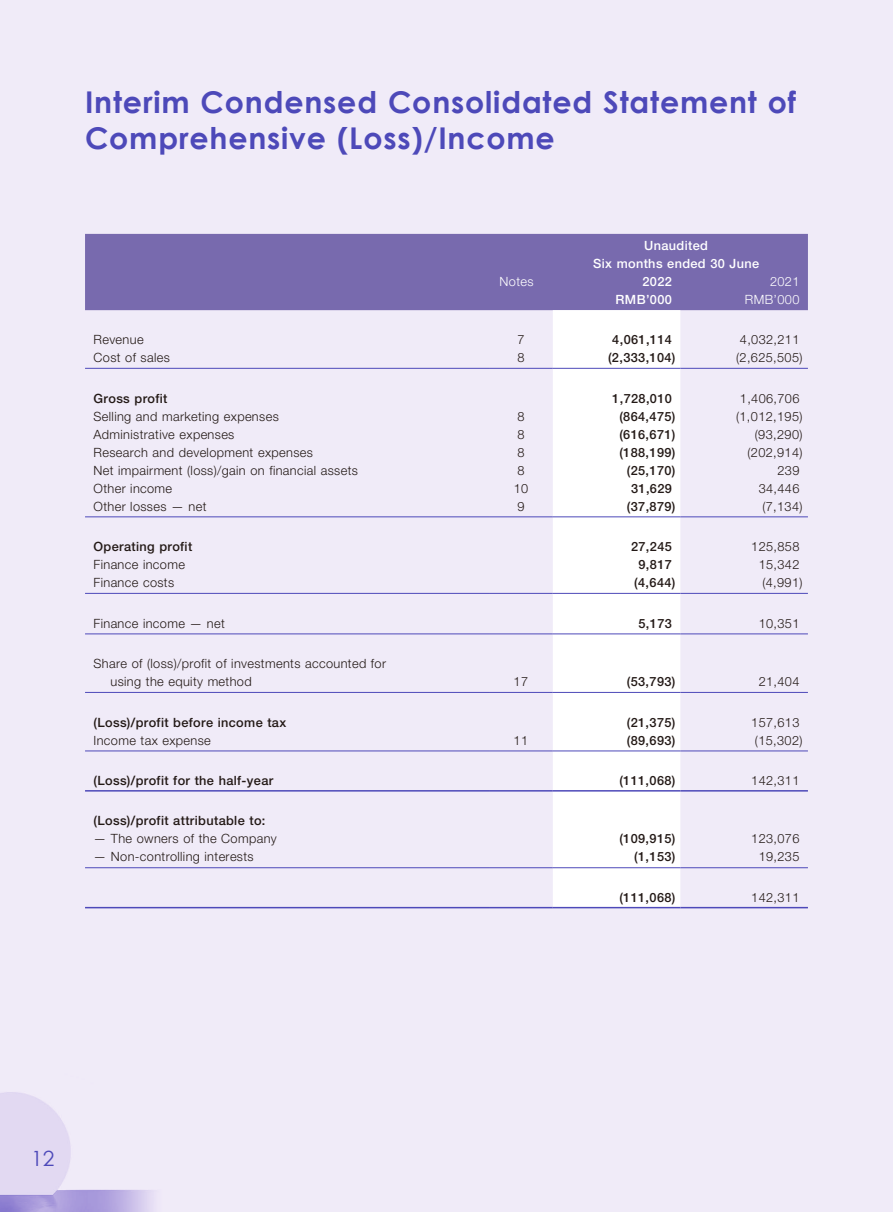
<style>
.page{position:relative;width:893px;height:1212px;background:#fff}
.page>*{position:absolute;margin:0;border:0;box-sizing:border-box;transform-origin:0 0}
.t1{font:700 30px/36px "Century Gothic";letter-spacing:.03em;color:#4d49b9}
.t2{font:21px "Century Gothic";color:#4d49b9}
.t3{font:300 12.75px/18px "Helvetica Neue LT Std";letter-spacing:.03em;color:#231916}
.t4{font:500 12.75px "Helvetica Neue LT Std";letter-spacing:.03em;color:#231916}
.t5{font:500 12.75px/18px "Helvetica Neue LT Std";letter-spacing:.03em;color:#fff;text-align:center}
.t6{font:300 12.75px "Helvetica Neue LT Std";letter-spacing:.03em;color:#fff}
</style>
<div class="page">
<div style="left:85px;top:234px;width:723px;height:76px;background:#786aae"></div>
<svg style="left:553px;top:310px;width:127px;height:597px"></svg>
<hr style="left:85px;top:368px;width:404px;height:1px;background:#4d49b9">
<hr style="left:489px;top:368px;width:64px;height:1px;background:#4d49b9">
<hr style="left:553px;top:368px;width:127px;height:1px;background:#4d49b9">
<hr style="left:680px;top:368px;width:128px;height:1px;background:#4d49b9">
<hr style="left:85px;top:516px;width:404px;height:1px;background:#4d49b9">
<hr style="left:489px;top:516px;width:64px;height:1px;background:#4d49b9">
<hr style="left:553px;top:516px;width:127px;height:1px;background:#4d49b9">
<hr style="left:680px;top:516px;width:128px;height:1px;background:#4d49b9">
<hr style="left:85px;top:593px;width:404px;height:1px;background:#4d49b9">
<hr style="left:489px;top:593px;width:64px;height:1px;background:#4d49b9">
<hr style="left:553px;top:593px;width:127px;height:1px;background:#4d49b9">
<hr style="left:680px;top:593px;width:128px;height:1px;background:#4d49b9">
<hr style="left:85px;top:633px;width:404px;height:1px;background:#4d49b9">
<hr style="left:489px;top:633px;width:64px;height:1px;background:#4d49b9">
<hr style="left:553px;top:633px;width:127px;height:1px;background:#4d49b9">
<hr style="left:680px;top:633px;width:128px;height:1px;background:#4d49b9">
<hr style="left:85px;top:692px;width:404px;height:1px;background:#4d49b9">
<hr style="left:489px;top:692px;width:64px;height:1px;background:#4d49b9">
<hr style="left:553px;top:692px;width:127px;height:1px;background:#4d49b9">
<hr style="left:680px;top:692px;width:128px;height:1px;background:#4d49b9">
<hr style="left:85px;top:750px;width:404px;height:1px;background:#4d49b9">
<hr style="left:489px;top:750px;width:64px;height:1px;background:#4d49b9">
<hr style="left:553px;top:750px;width:127px;height:1px;background:#4d49b9">
<hr style="left:680px;top:750px;width:128px;height:1px;background:#4d49b9">
<hr style="left:85px;top:790px;width:404px;height:1px;background:#4d49b9">
<hr style="left:489px;top:790px;width:64px;height:1px;background:#4d49b9">
<hr style="left:553px;top:790px;width:127px;height:1px;background:#4d49b9">
<hr style="left:680px;top:790px;width:128px;height:1px;background:#4d49b9">
<hr style="left:85px;top:867px;width:404px;height:1px;background:#4d49b9">
<hr style="left:489px;top:867px;width:64px;height:1px;background:#4d49b9">
<hr style="left:553px;top:867px;width:127px;height:1px;background:#4d49b9">
<hr style="left:680px;top:867px;width:128px;height:1px;background:#4d49b9">
<hr style="left:85px;top:907px;width:404px;height:1px;background:#4d49b9">
<hr style="left:489px;top:907px;width:64px;height:1px;background:#4d49b9">
<hr style="left:553px;top:907px;width:127px;height:1px;background:#4d49b9">
<hr style="left:680px;top:907px;width:128px;height:1px;background:#4d49b9">
<h1 class="t1" style="left:85px;top:83px;width:713px">Interim Condensed Consolidated Statement of<br>Comprehensive (Loss)/Income</h1>
<p class="t5" style="left:593px;top:236px;width:167px">Unaudited<br>Six months ended 30 June</p>
<p class="t6" style="left:500px;top:273px;width:36px">Notes</p>
<p class="t5" style="left:642px;top:272px;width:31px">2022</p>
<p class="t6" style="left:770px;top:273px;width:31px">2021</p>
<p class="t5" style="left:616px;top:290px;width:58px">RMB’000</p>
<p class="t6" style="left:745px;top:291px;width:56px">RMB’000</p>
<p class="t3" style="left:94px;top:330px;width:52px">Revenue</p>
<p class="t3" style="left:517px;top:330px;width:9px">7</p>
<p class="t4" style="left:612px;top:332px;width:61px">4,061,114</p>
<p class="t3" style="left:740px;top:330px;width:61px">4,032,211</p>
<p class="t3" style="left:94px;top:348px;width:78px">Cost of sales</p>
<p class="t3" style="left:517px;top:348px;width:9px">8</p>
<p class="t4" style="left:608px;top:350px;width:69px">(2,333,104)</p>
<p class="t3" style="left:736px;top:348px;width:68px">(2,625,505)</p>
<p class="t4" style="left:94px;top:390px;width:75px">Gross profit</p>
<p class="t4" style="left:612px;top:390px;width:61px">1,728,010</p>
<p class="t3" style="left:740px;top:389px;width:61px">1,406,706</p>
<p class="t3" style="left:94px;top:407px;width:187px">Selling and marketing expenses</p>
<p class="t3" style="left:517px;top:407px;width:9px">8</p>
<p class="t4" style="left:619px;top:408px;width:58px">(864,475)</p>
<p class="t3" style="left:736px;top:407px;width:68px">(1,012,195)</p>
<p class="t3" style="left:94px;top:425px;width:142px">Administrative expenses</p>
<p class="t3" style="left:517px;top:425px;width:9px">8</p>
<p class="t4" style="left:619px;top:426px;width:58px">(616,671)</p>
<p class="t3" style="left:755px;top:425px;width:49px">(93,290)</p>
<p class="t3" style="left:94px;top:443px;width:221px">Research and development expenses</p>
<p class="t3" style="left:517px;top:443px;width:9px">8</p>
<p class="t4" style="left:619px;top:444px;width:58px">(188,199)</p>
<p class="t3" style="left:747px;top:443px;width:57px">(202,914)</p>
<p class="t3" style="left:94px;top:461px;width:266px">Net impairment (loss)/gain on financial assets</p>
<p class="t3" style="left:517px;top:461px;width:9px">8</p>
<p class="t4" style="left:627px;top:462px;width:50px">(25,170)</p>
<p class="t3" style="left:777px;top:461px;width:23px">239</p>
<p class="t3" style="left:94px;top:479px;width:80px">Other income</p>
<p class="t3" style="left:514px;top:479px;width:16px">10</p>
<p class="t4" style="left:631px;top:480px;width:42px">31,629</p>
<p class="t3" style="left:759px;top:479px;width:42px">34,446</p>
<p class="t3" style="left:94px;top:497px;width:114px">Other losses — net</p>
<p class="t3" style="left:517px;top:497px;width:9px">9</p>
<p class="t4" style="left:627px;top:498px;width:50px">(37,879)</p>
<p class="t3" style="left:762px;top:497px;width:42px">(7,134)</p>
<p class="t4" style="left:94px;top:539px;width:100px">Operating profit</p>
<p class="t4" style="left:631px;top:539px;width:42px">27,245</p>
<p class="t3" style="left:751px;top:537px;width:50px">125,858</p>
<p class="t3" style="left:94px;top:555px;width:93px">Finance income</p>
<p class="t4" style="left:638px;top:557px;width:35px">9,817</p>
<p class="t3" style="left:759px;top:555px;width:42px">15,342</p>
<p class="t3" style="left:94px;top:573px;width:82px">Finance costs</p>
<p class="t4" style="left:634px;top:575px;width:43px">(4,644)</p>
<p class="t3" style="left:762px;top:573px;width:42px">(4,991)</p>
<p class="t3" style="left:94px;top:614px;width:133px">Finance income — net</p>
<p class="t4" style="left:638px;top:615px;width:35px">5,173</p>
<p class="t3" style="left:759px;top:614px;width:42px">10,351</p>
<p class="t3" style="left:111px;top:654px;width:277px;text-indent:-17px">Share of (loss)/profit of investments accounted for using the equity method</p>
<p class="t3" style="left:514px;top:672px;width:16px">17</p>
<p class="t4" style="left:627px;top:674px;width:50px">(53,793)</p>
<p class="t3" style="left:759px;top:672px;width:42px">21,404</p>
<p class="t4" style="left:94px;top:714px;width:194px">(Loss)/profit before income tax</p>
<p class="t4" style="left:627px;top:714px;width:50px">(21,375)</p>
<p class="t3" style="left:751px;top:713px;width:50px">157,613</p>
<p class="t3" style="left:94px;top:731px;width:119px">Income tax expense</p>
<p class="t3" style="left:514px;top:731px;width:16px">11</p>
<p class="t4" style="left:627px;top:732px;width:50px">(89,693)</p>
<p class="t3" style="left:755px;top:731px;width:49px">(15,302)</p>
<p class="t4" style="left:94px;top:773px;width:181px">(Loss)/profit for the half-year</p>
<p class="t4" style="left:619px;top:773px;width:58px">(111,068)</p>
<p class="t3" style="left:751px;top:771px;width:50px">142,311</p>
<p class="t4" style="left:94px;top:813px;width:173px">(Loss)/profit attributable to:</p>
<p class="t3" style="left:94px;top:830px;width:185px">— The owners of the Company</p>
<p class="t4" style="left:619px;top:831px;width:58px">(109,915)</p>
<p class="t3" style="left:751px;top:830px;width:50px">123,076</p>
<p class="t3" style="left:94px;top:848px;width:162px">— Non-controlling interests</p>
<p class="t4" style="left:634px;top:849px;width:43px">(1,153)</p>
<p class="t3" style="left:759px;top:848px;width:42px">19,235</p>
<p class="t4" style="left:619px;top:890px;width:58px">(111,068)</p>
<p class="t3" style="left:751px;top:888px;width:50px">142,311</p>
<h2 class="t2" style="left:31px;top:1144px;width:25px">12</h2>
</div>
